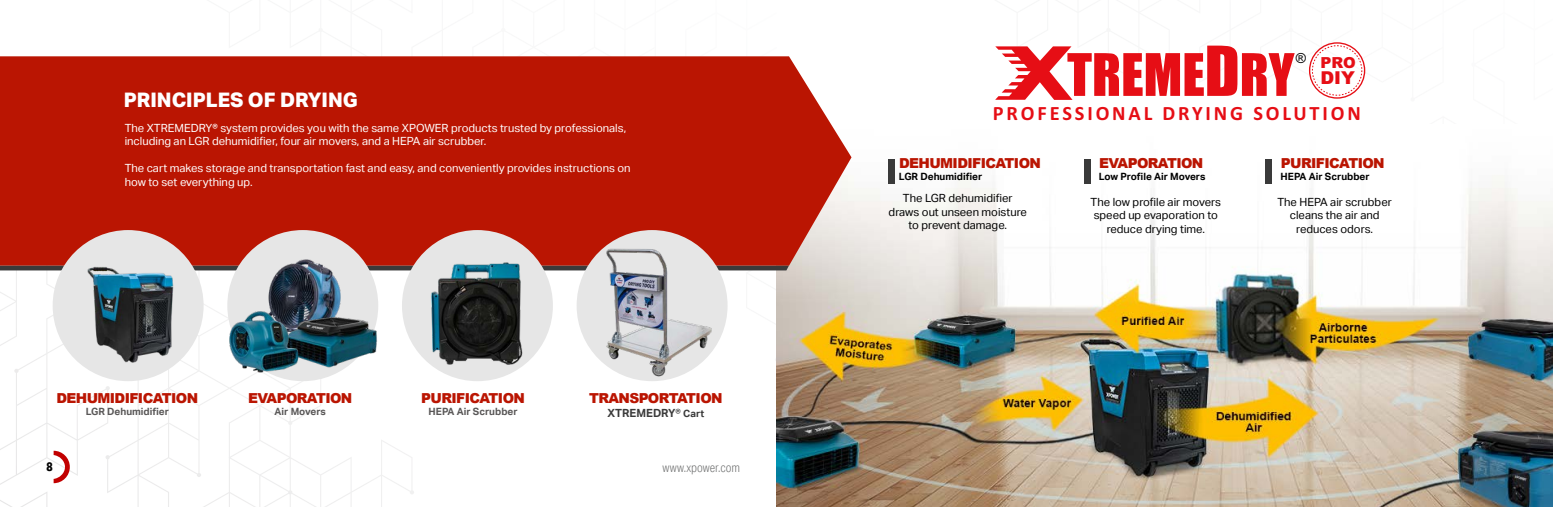
<style>
.page{position:relative;width:1553px;height:507px;background:#fff}
.page>*{position:absolute;margin:0;border:0;box-sizing:border-box;transform-origin:0 0}
.t1{font:54px "Impact";color:#e60e15}
.t2{font:700 20.38px "Calibri";letter-spacing:.14em;color:#e60e15}
.t3{font:800 20px "Aktiv Grotesk";color:#fff}
.t4{font:900 17.75px "Arial";color:#e60e15}
.t5{font:900 15.25px "Arial";color:#e60e15}
.t6{font:13.88px "Arial";color:#000}
.t7{font:900 13.75px "Arial";letter-spacing:-.045em;color:#ba1502}
.t8{font:300 12.5px "Aktiv Grotesk Cd";color:#707171}
.t9{font:800 12.5px "Aktiv Grotesk Cd";color:#000}
.t10{font:11.25px/13.5px "Aktiv Grotesk";color:#fff}
.t11{font:11.25px/13.5px "Aktiv Grotesk";color:#000;text-align:center}
.t12{font:700 11.25px "Aktiv Grotesk";color:#3a3a3a}
.t13{font:700 10px "Aktiv Grotesk";color:#000}
.t14{font:700 10px "Aktiv Grotesk";color:#595757}
.s1{font-weight:400}
.s2{font-size:10px}
.s3{font-size:63.5px}
</style>
<div class="page">
<svg style="left:54px;top:450px;width:16px;height:32px"></svg>
<img style="left:776px;top:156px;width:776px;height:350px">
<div style="left:0;top:56px;width:851px;height:209px;background:#ba1502"></div>
<svg style="left:0;top:265px;width:789px;height:5px"></svg>
<svg style="left:995px;top:46px;width:77px;height:54px"></svg>
<div style="left:1309px;top:42px;width:56px;height:57px;border:1px solid #e60e15;border-radius:50%"></div>
<div style="left:1312px;top:45px;width:50px;height:50px;border:1px dashed #e60e15;border-radius:50%"></div>
<div style="left:888px;top:159px;width:6px;height:24px;background:#3a3a3a"></div>
<div style="left:1084px;top:159px;width:6px;height:24px;background:#3a3a3a"></div>
<div style="left:1265px;top:159px;width:6px;height:24px;background:#3a3a3a"></div>
<div style="left:402px;top:230px;width:151px;height:151px;background:#e6e6e6;border-radius:50%"></div>
<div style="left:227px;top:230px;width:151px;height:151px;background:#e6e6e6;border-radius:50%"></div>
<div style="left:53px;top:230px;width:151px;height:151px;background:#e6e6e6;border-radius:50%"></div>
<img style="left:76px;top:256px;width:112px;height:113px">
<img style="left:420px;top:256px;width:104px;height:110px">
<img style="left:581px;top:236px;width:149px;height:145px">
<img style="left:268px;top:259px;width:73px;height:56px">
<img style="left:301px;top:315px;width:77px;height:53px">
<img style="left:226px;top:310px;width:75px;height:64px">
<h3 class="t3" style="left:124px;top:89px;width:236px">PRINCIPLES OF DRYING</h3>
<p class="t10" style="left:125px;top:121px;width:503px">The XTREMEDRY® system provides you with the same XPOWER products trusted by professionals, including an LGR dehumidifier, four air movers, and a HEPA air scrubber.</p>
<p class="t10" style="left:125px;top:161px;width:507px">The cart makes storage and transportation fast and easy, and conveniently provides instructions on how to set everything up.</p>
<p class="t7" style="left:56px;top:388px;width:143px">DEHUMIDIFICATION</p>
<p class="t14" style="left:86px;top:405px;width:85px">LGR Dehumidifier</p>
<p class="t7" style="left:248px;top:388px;width:106px">EVAPORATION</p>
<p class="t14" style="left:275px;top:405px;width:53px">Air Movers</p>
<p class="t7" style="left:421px;top:388px;width:105px">PURIFICATION</p>
<p class="t14" style="left:428px;top:405px;width:90px">HEPA Air Scrubber</p>
<p class="t7" style="left:589px;top:388px;width:135px">TRANSPORTATION</p>
<p class="t12" style="left:607px;top:406px;width:98px">XTREMEDRY<span class="s1">®</span> <span class="s2">Cart</span></p>
<p class="t9" style="left:46px;top:458px;width:8px">8</p>
<p class="t8" style="left:662px;top:460px;width:79px">www.xpower.com</p>
<h1 class="t1" style="left:1067px;top:33px;width:229px">TREME<span class="s3">D</span>RY</h1>
<h3 class="t5" style="left:1320px;top:51px;width:37px">PRO</h3>
<p class="t6" style="left:1295px;top:48px;width:12px">®</p>
<h3 class="t4" style="left:1320px;top:65px;width:36px">DIY</h3>
<h2 class="t2" style="left:993px;top:98px;width:369px">PROFESSIONAL DRYING SOLUTION</h2>
<p class="t7" style="left:899px;top:153px;width:143px">DEHUMIDIFICATION</p>
<p class="t13" style="left:899px;top:170px;width:85px">LGR Dehumidifier</p>
<p class="t7" style="left:1099px;top:153px;width:106px">EVAPORATION</p>
<p class="t13" style="left:1098px;top:170px;width:108px">Low Profile Air Movers</p>
<p class="t7" style="left:1280px;top:153px;width:105px">PURIFICATION</p>
<p class="t13" style="left:1280px;top:170px;width:90px">HEPA Air Scrubber</p>
<p class="t11" style="left:888px;top:191px;width:140px">The LGR dehumidifier draws out unseen moisture to prevent damage.</p>
<p class="t11" style="left:1277px;top:195px;width:116px">The HEPA air scrubber cleans the air and reduces odors.</p>
<p class="t11" style="left:1090px;top:195px;width:132px">The low profile air movers speed up evaporation to reduce drying time.</p>
</div>
